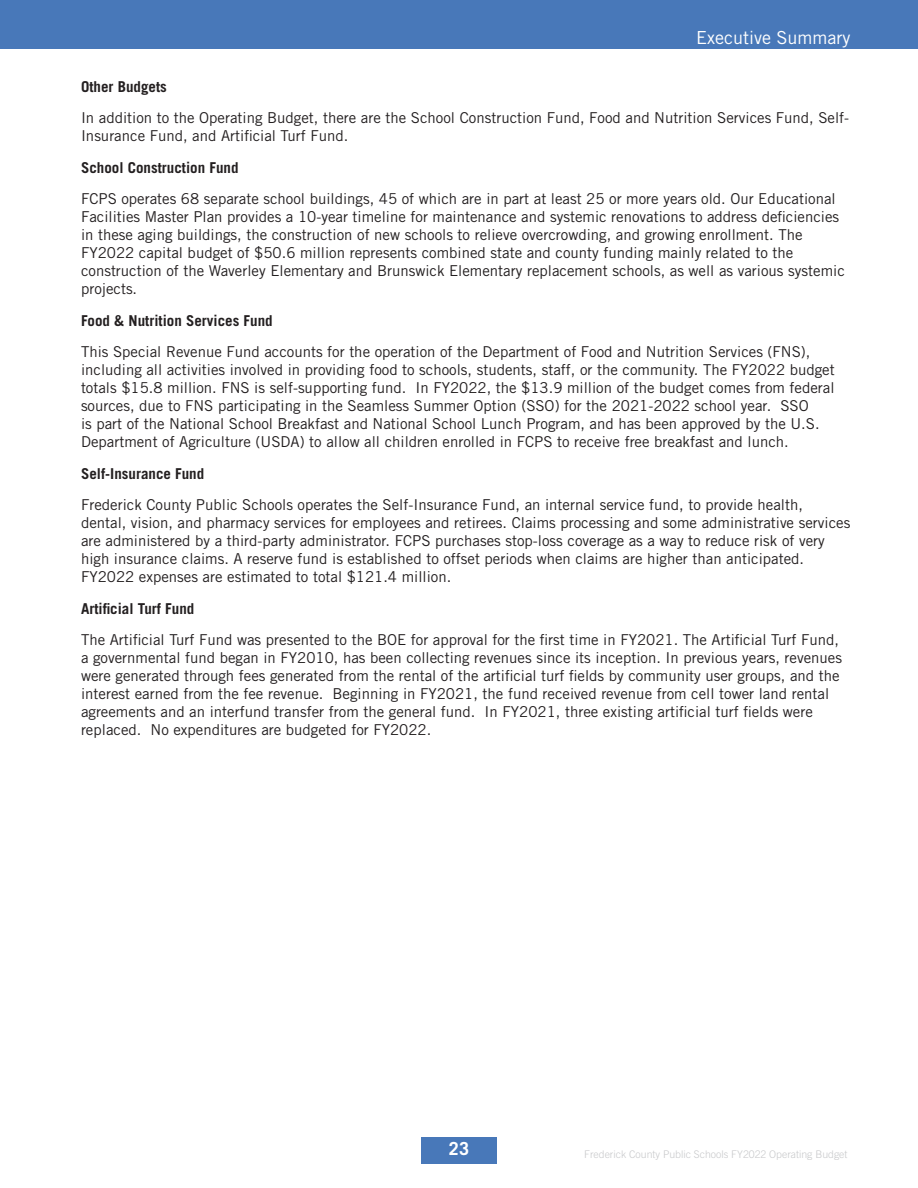
<style>
.page{position:relative;width:918px;height:1188px;background:#fff}
.page>*{position:absolute;margin:0;border:0;box-sizing:border-box;transform-origin:0 0}
.t1{font:18px "Trade Gothic LT Std";color:#fff}
.t2{font:700 18px "Trade Gothic LT Std";color:#fff}
.t3{font:15px/18px "Trade Gothic LT Std";color:#231f20}
.t4{font:700 15px "Trade Gothic LT Std";color:#231f20}
.t5{font:300 10.5px "Trade Gothic LT Std";color:#c7c8ca}
</style>
<div class="page">
<div style="left:0;top:0;width:918px;height:50px;background:#4878b9"></div>
<div style="left:421px;top:1137px;width:75px;height:27px;background:#4878b9"></div>
<p class="t1" style="left:696px;top:27px;width:156px">Executive Summary</p>
<p class="t4" style="left:81px;top:77px;width:87px">Other Budgets</p>
<p class="t3" style="left:81px;top:109px;width:770px">In addition to the Operating Budget, there are the School Construction Fund, Food and Nutrition Services Fund, Self-<br>Insurance Fund, and Artificial Turf Fund.</p>
<p class="t4" style="left:81px;top:158px;width:159px">School Construction Fund</p>
<p class="t3" style="left:81px;top:190px;width:765px">FCPS operates 68 separate school buildings, 45 of which are in part at least 25 or more years old. Our Educational Facilities Master Plan provides a 10-year timeline for maintenance and systemic renovations to address deficiencies in these aging buildings, the construction of new schools to relieve overcrowding, and growing enrollment. The FY2022 capital budget of $50.6 million represents combined state and county funding mainly related to the construction of the Waverley Elementary and Brunswick Elementary replacement schools, as well as various systemic projects.</p>
<p class="t4" style="left:81px;top:311px;width:193px">Food &amp; Nutrition Services Fund</p>
<p class="t3" style="left:81px;top:343px;width:755px">This Special Revenue Fund accounts for the operation of the Department of Food and Nutrition Services (FNS), including all activities involved in providing food to schools, students, staff, or the community. The FY2022 budget totals $15.8 million. FNS is self-supporting fund. In FY2022, the $13.9 million of the budget comes from federal sources, due to FNS participating in the Seamless Summer Option (SSO) for the 2021-2022 school year. SSO<br>is part of the National School Breakfast and National School Lunch Program, and has been approved by the U.S.<br>Department of Agriculture (USDA) to allow all children enrolled in FCPS to receive free breakfast and lunch.</p>
<p class="t4" style="left:81px;top:464px;width:125px">Self-Insurance Fund</p>
<p class="t3" style="left:81px;top:496px;width:771px">Frederick County Public Schools operates the Self-Insurance Fund, an internal service fund, to provide health, dental, vision, and pharmacy services for employees and retirees. Claims processing and some administrative services are administered by a third-party administrator. FCPS purchases stop-loss coverage as a way to reduce risk of very high insurance claims. A reserve fund is established to offset periods when claims are higher than anticipated.<br>FY2022 expenses are estimated to total $121.4 million.</p>
<p class="t4" style="left:81px;top:599px;width:115px">Artificial Turf Fund</p>
<p class="t3" style="left:81px;top:631px;width:763px">The Artificial Turf Fund was presented to the BOE for approval for the first time in FY2021. The Artificial Turf Fund, a governmental fund began in FY2010, has been collecting revenues since its inception. In previous years, revenues were generated through fees generated from the rental of the artificial turf fields by community user groups, and the interest earned from the fee revenue. Beginning in FY2021, the fund received revenue from cell tower land rental agreements and an interfund transfer from the general fund. In FY2021, three existing artificial turf fields were replaced. No expenditures are budgeted for FY2022.</p>
<p class="t2" style="left:449px;top:1138px;width:22px">23</p>
<p class="t5" style="left:584px;top:1148px;width:265px">Frederick County Public Schools FY2022 Operating Budget</p>
</div>
